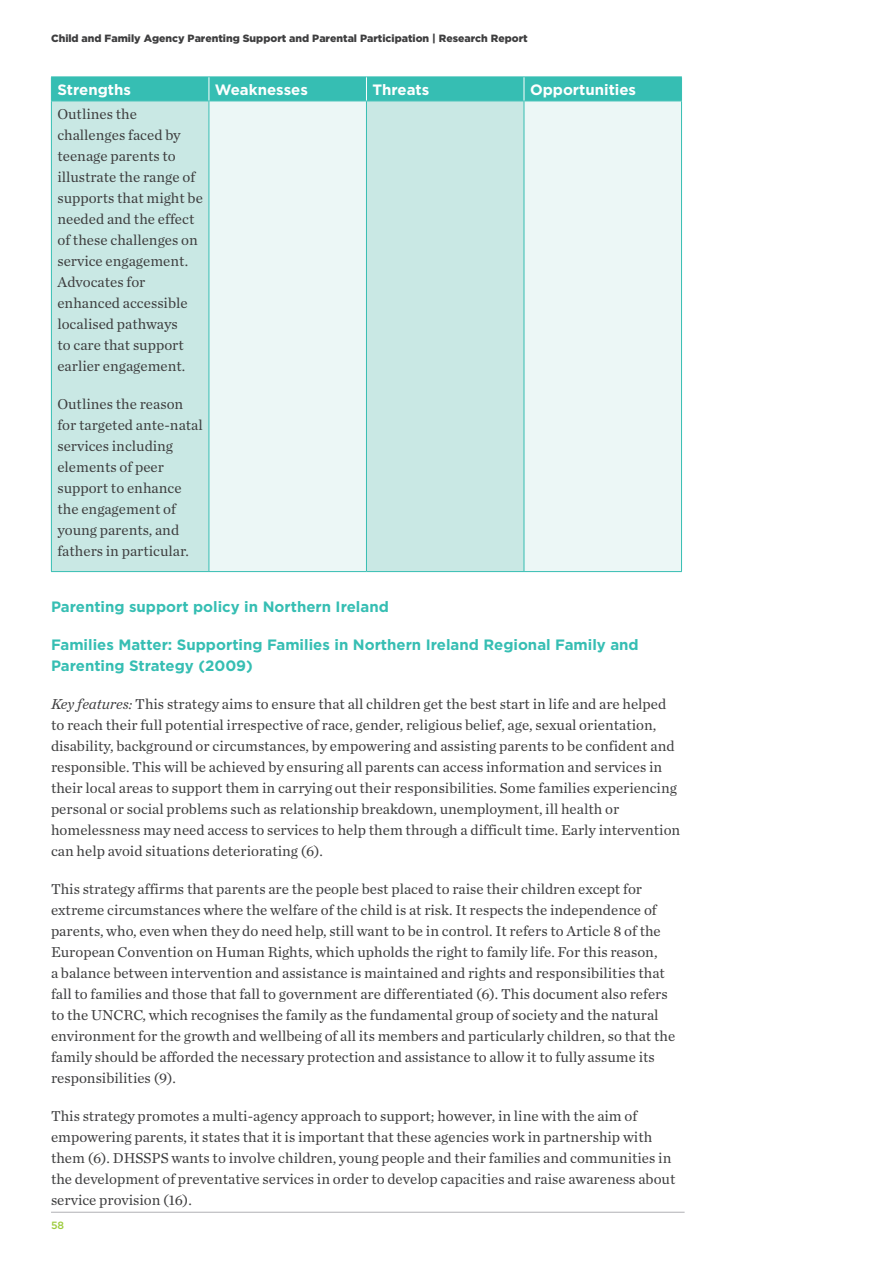
<style>
.page{position:relative;width:893px;height:1263px;background:#fff}
.page>*{position:absolute;margin:0;border:0;box-sizing:border-box;transform-origin:0 0}
.t1{font:15px/21px "Chronicle Text G1";color:#3e3e3f}
.t2{font:700 15px/21px "Gotham";color:#36beb3}
.t3{font:700 15px "Gotham";color:#fff}
.t4{font:900 10.5px "Gotham";color:#3e3e3f}
.t5{font:500 10.5px "Gotham";color:#9ccb3b}
.s1{font-style:italic}
</style>
<div class="page">
<hr style="left:51px;top:1212px;width:634px;height:1px;background:#b0b1b5">
<div style="left:52px;top:102px;width:157px;height:469px;background:#c9e8e4"></div>
<svg style="left:210px;top:102px;width:471px;height:469px;background:#e0f1ef"></svg>
<hr style="left:51px;top:101px;width:1px;height:470px;background:#36beb3">
<hr style="left:209px;top:101px;width:1px;height:470px;background:#36beb3">
<hr style="left:366px;top:101px;width:1px;height:470px;background:#36beb3">
<hr style="left:524px;top:101px;width:1px;height:470px;background:#36beb3">
<hr style="left:681px;top:101px;width:1px;height:470px;background:#36beb3">
<hr style="left:51px;top:571px;width:158px;height:1px;background:#36beb3">
<hr style="left:209px;top:571px;width:157px;height:1px;background:#36beb3">
<hr style="left:366px;top:571px;width:158px;height:1px;background:#36beb3">
<hr style="left:524px;top:571px;width:158px;height:1px;background:#36beb3">
<hr style="left:51px;top:101px;width:158px;height:1px;background:#36beb3">
<hr style="left:209px;top:101px;width:157px;height:1px;background:#36beb3">
<hr style="left:366px;top:101px;width:158px;height:1px;background:#36beb3">
<hr style="left:524px;top:101px;width:158px;height:1px;background:#36beb3">
<div style="left:51px;top:77px;width:631px;height:24px;background:#36beb3"></div>
<p class="t4" style="left:51px;top:32px;width:478px">Child and Family Agency Parenting Support and Parental Participation | Research Report</p>
<p class="t3" style="left:57px;top:80px;width:75px">Strengths</p>
<p class="t3" style="left:215px;top:80px;width:94px">Weaknesses</p>
<p class="t3" style="left:372px;top:80px;width:58px">Threats</p>
<p class="t3" style="left:530px;top:80px;width:108px">Opportunities</p>
<p class="t1" style="left:57px;top:103px;width:147px">Outlines the challenges faced by teenage parents to illustrate the range of supports that might be needed and the effect of these challenges on service engagement.<br>Advocates for enhanced accessible localised pathways<br>to care that support earlier engagement.</p>
<p class="t1" style="left:57px;top:393px;width:147px">Outlines the reason for targeted ante-natal services including elements of peer support to enhance the engagement of young parents, and fathers in particular.</p>
<p class="t2" style="left:51px;top:596px;width:339px">Parenting support policy in Northern Ireland</p>
<p class="t2" style="left:51px;top:634px;width:589px">Families Matter: Supporting Families in Northern Ireland Regional Family and<br>Parenting Strategy (2009)</p>
<p class="t1" style="left:51px;top:693px;width:631px"><span class="s1">Key features:</span> This strategy aims to ensure that all children get the best start in life and are helped to reach their full potential irrespective of race, gender, religious belief, age, sexual orientation, disability, background or circumstances, by empowering and assisting parents to be confident and responsible. This will be achieved by ensuring all parents can access information and services in their local areas to support them in carrying out their responsibilities. Some families experiencing personal or social problems such as relationship breakdown, unemployment, ill health or homelessness may need access to services to help them through a difficult time. Early intervention can help avoid situations deteriorating (6).</p>
<p class="t1" style="left:51px;top:878px;width:626px">This strategy affirms that parents are the people best placed to raise their children except for extreme circumstances where the welfare of the child is at risk. It respects the independence of parents, who, even when they do need help, still want to be in control. It refers to Article 8 of the European Convention on Human Rights, which upholds the right to family life. For this reason,<br>a balance between intervention and assistance is maintained and rights and responsibilities that fall to families and those that fall to government are differentiated (6). This document also refers to the UNCRC, which recognises the family as the fundamental group of society and the natural environment for the growth and wellbeing of all its members and particularly children, so that the family should be afforded the necessary protection and assistance to allow it to fully assume its responsibilities (9).</p>
<p class="t1" style="left:51px;top:1105px;width:626px">This strategy promotes a multi-agency approach to support; however, in line with the aim of empowering parents, it states that it is important that these agencies work in partnership with them (6). DHSSPS wants to involve children, young people and their families and communities in the development of preventative services in order to develop capacities and raise awareness about service provision (16).</p>
<p class="t5" style="left:51px;top:1218px;width:15px">58</p>
</div>
